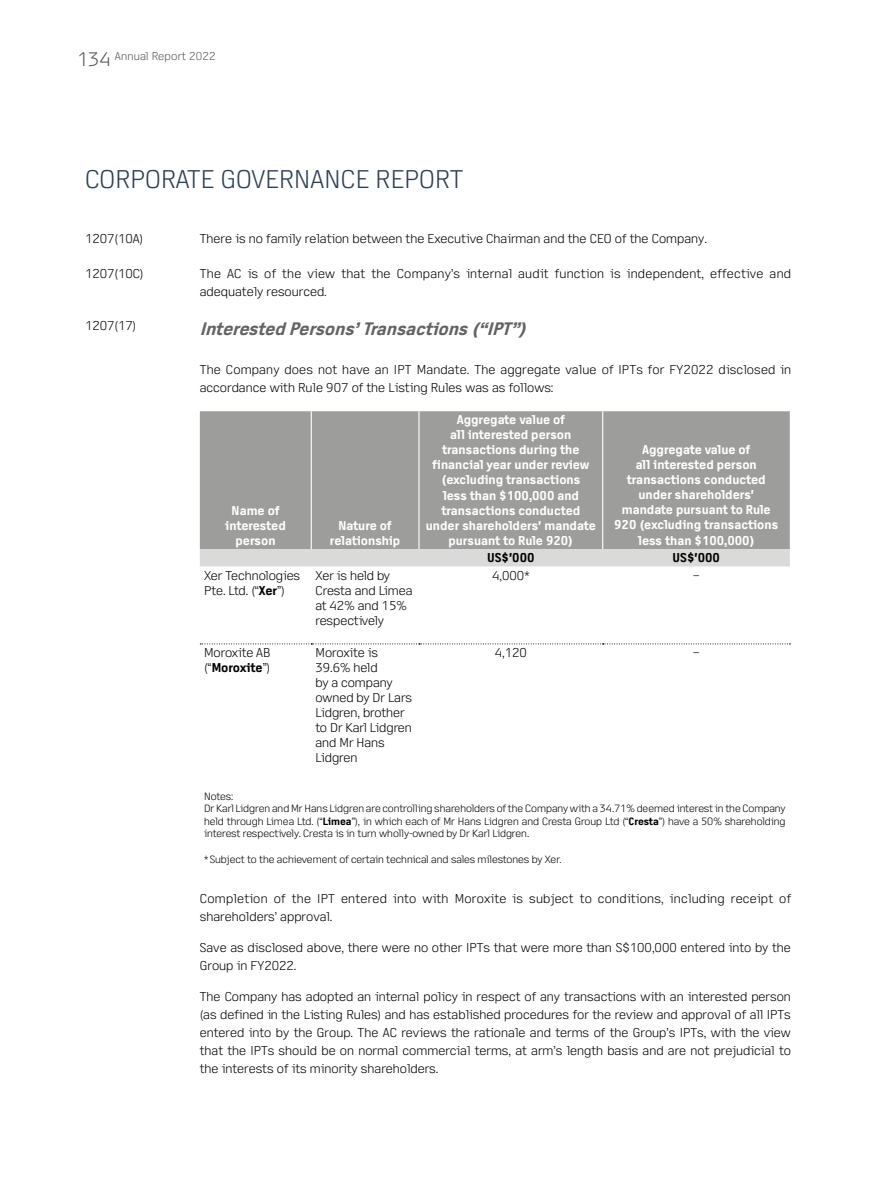
<style>
.page{position:relative;width:893px;height:1191px;background:#fff}
.page>*{position:absolute;margin:0;border:0;box-sizing:border-box;transform-origin:0 0}
.t1{font:300 25.5px "Access";letter-spacing:.01em;color:#2b4053}
.t2{font:italic 700 18px "Access";color:#646363}
.t3{font:300 12.75px/15px "Access";color:#000}
.t4{font:700 12.75px/15px "Access";color:#fff;text-align:center}
.t5{font:300 12.75px/18px "Access";letter-spacing:.02em;color:#000}
.t6{font:700 12.75px "Access";color:#000}
.t7{font:300 11.25px "Access";letter-spacing:.015em;color:#575756}
.t8{font:300 10.5px/12.6px "Access";color:#000}
.s1{font-size:19.5px}
.s2{font-size:15.3px}
.s3{font-weight:700}
</style>
<div class="page">
<div style="left:200px;top:411px;width:590px;height:138px;background:#9d9d9c"></div>
<div style="left:200px;top:549px;width:590px;height:17px;background:#dadada"></div>
<hr style="left:311px;top:411px;width:1px;height:138px;background:#fff">
<hr style="left:418px;top:411px;width:2px;height:138px;background:#fff">
<hr style="left:602px;top:411px;width:1px;height:138px;background:#fff">
<svg style="left:200px;top:643px;width:590px;height:1px"></svg>
<p class="t7" style="left:77px;top:49px;width:140px"><span class="s1">134</span> Annual Report 2022</p>
<h1 class="t1" style="left:85px;top:165px;width:380px">CORPORATE GOVERNANCE REPORT</h1>
<p class="t3" style="left:85px;top:231px;width:60px">1207(10A)</p>
<p class="t3" style="left:200px;top:231px;width:509px">There is no family relation between the Executive Chairman and the CEO of the Company.</p>
<p class="t3" style="left:85px;top:266px;width:60px">1207(10C)</p>
<p class="t5" style="left:200px;top:265px;width:593px">The AC is of the view that the Company’s internal audit function is independent, effective and adequately resourced.</p>
<p class="t3" style="left:85px;top:318px;width:53px">1207(17)</p>
<h2 class="t2" style="left:200px;top:319px;width:333px">Interested Persons’Transactions(“IPT”)</h2>
<p class="t3" style="left:200px;top:361px;width:593px;line-height:18px">The Company does not have an IPT Mandate. The aggregate value of IPTs for FY2022 disclosed in accordance with Rule 907 of the Listing Rules was as follows:</p>
<p class="t4" style="left:225px;top:503px;width:62px">Name of interested person</p>
<p class="t4" style="left:330px;top:518px;width:72px">Nature of relationship</p>
<p class="t4" style="left:426px;top:412px;width:171px">Aggregate value of<br>all interested person transactions during the financial year under review (excluding transactions<br>less than <span class="s2">$</span>100,000 and transactions conducted under shareholders' mandate pursuant to Rule 920)</p>
<p class="t4" style="left:614px;top:442px;width:166px">Aggregate value of<br>all interested person transactions conducted under shareholders' mandate pursuant to Rule<br>920 (excluding transactions less than <span class="s2">$</span>100,000)</p>
<p class="t6" style="left:487px;top:551px;width:49px">US<span class="s2">$</span>'000</p>
<p class="t6" style="left:673px;top:551px;width:49px">US<span class="s2">$</span>'000</p>
<p class="t3" style="left:204px;top:568px;width:98px">Xer Technologies<br>Pte. Ltd. (“<span class="s3">Xer</span>”)</p>
<p class="t3" style="left:315px;top:568px;width:99px">Xer is held by<br>Cresta and Limea at 42% and 15% respectively</p>
<p class="t3" style="left:492px;top:568px;width:39px">4,000*</p>
<p class="t3" style="left:693px;top:568px;width:8px">–</p>
<p class="t3" style="left:204px;top:645px;width:68px">Moroxite AB (“<span class="s3">Moroxite</span>”)</p>
<p class="t3" style="left:315px;top:645px;width:98px">Moroxite is<br>39.6% held<br>by a company owned by Dr Lars<br>Lidgren, brother to Dr Karl Lidgren and Mr Hans<br>Lidgren</p>
<p class="t3" style="left:495px;top:645px;width:34px">4,120</p>
<p class="t3" style="left:693px;top:645px;width:8px">–</p>
<p class="t8" style="left:204px;top:789px;width:583px">Notes:<br>Dr Karl Lidgren and Mr Hans Lidgren are controlling shareholders of the Company with a 34.71% deemed interest in the Company held through Limea Ltd. (“<span class="s3">Limea</span>”), in which each of Mr Hans Lidgren and Cresta Group Ltd (“<span class="s3">Cresta</span>”) have a 50% shareholding interest respectively. Cresta is in turn wholly-owned by Dr Karl Lidgren.</p>
<p class="t8" style="left:204px;top:852px;width:359px">* Subject to the achievement of certain technical and sales milestones by Xer.</p>
<p class="t5" style="left:200px;top:889px;width:593px">Completion of the IPT entered into with Moroxite is subject to conditions, including receipt of shareholders’ approval.</p>
<p class="t3" style="left:200px;top:938px;width:593px;line-height:18px">Save as disclosed above, there were no other IPTs that were more than S<span class="s2">$</span>100,000 entered into by the<br>Group in FY2022.</p>
<p class="t3" style="left:200px;top:987px;width:593px;line-height:18px;text-align:justify">The Company has adopted an internal policy in respect of any transactions with an interested person (as defined in the Listing Rules) and has established procedures for the review and approval of all IPTs entered into by the Group. The AC reviews the rationale and terms of the Group’s IPTs, with the view that the IPTs should be on normal commercial terms, at arm’s length basis and are not prejudicial to the interests of its minority shareholders.</p>
</div>
